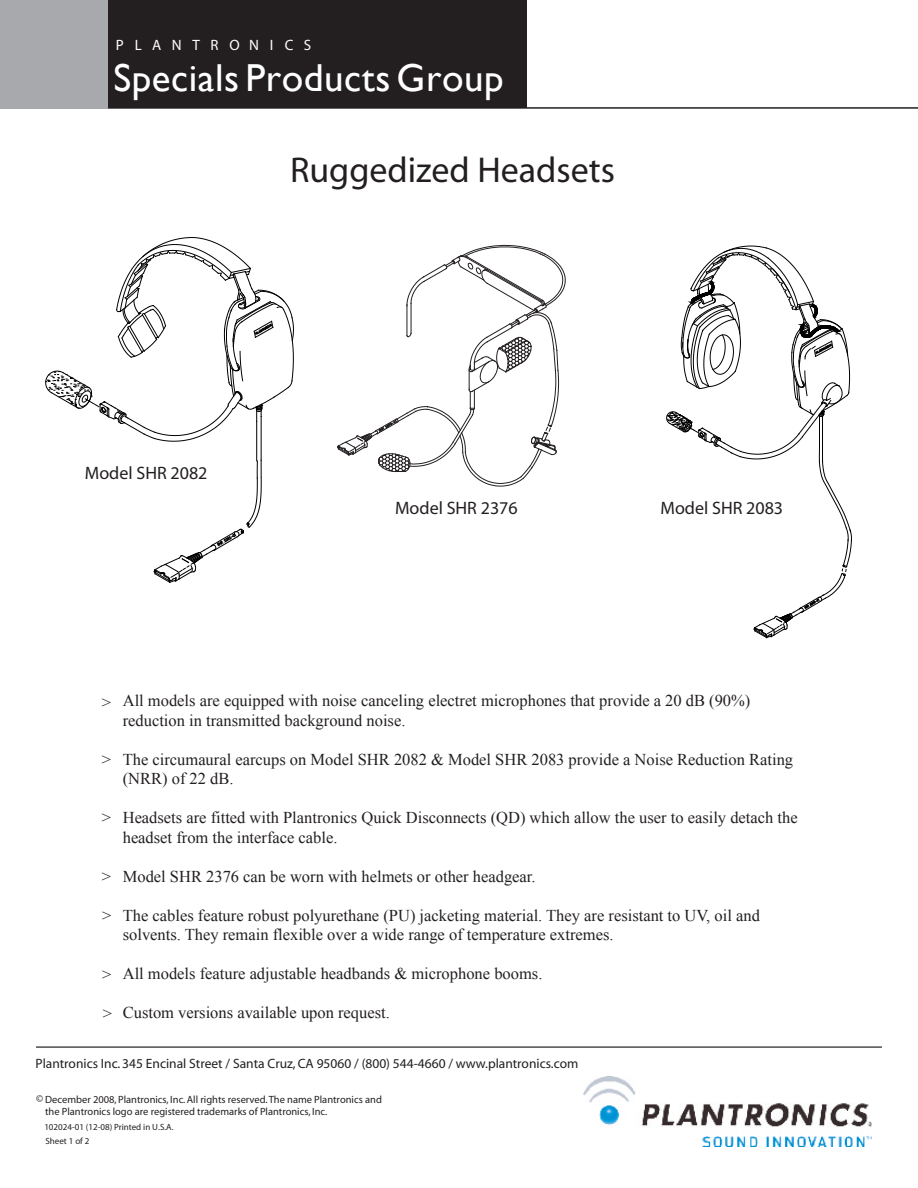
<style>
.page{position:relative;width:918px;height:1188px;background:#fff}
.page>*{position:absolute;margin:0;border:0;box-sizing:border-box;transform-origin:0 0}
.t1{font:39px "Gill Sans";letter-spacing:.015em;color:#fff}
.t2{font:36px "Myriad";color:#231f20}
.t3{font:18px "Myriad";color:#231f20}
.t4{font:16.5px/19.5px "Times New Roman";color:#231f20}
.t5{font:15px "Myriad";letter-spacing:.71em;color:#fff}
.t6{font:13.5px "Myriad";color:#231f20}
.t7{font:10.5px/12.8px "Myriad";color:#231f20}
.t8{font:9px "Myriad";color:#231f20}
</style>
<div class="page">
<hr style="left:106px;top:107px;width:812px;height:2px;background:#231f20">
<div style="left:102px;top:0;width:424px;height:108px;background:#231f20"></div>
<hr style="left:36px;top:1046px;width:846px;height:2px;background:#231f20">
<div style="left:0;top:0;width:108px;height:109px;background:#a8a9ad"></div>
<svg style="left:337px;top:245px;width:229px;height:242px"></svg>
<img style="left:584px;top:1077px;width:287px;height:70px">
<svg style="left:666px;top:245px;width:186px;height:393px"></svg>
<hr style="left:819px;top:416px;width:1px;height:32px;background:#000">
<hr style="left:256px;top:421px;width:1px;height:40px;background:#000">
<hr style="left:261px;top:416px;width:1px;height:44px;background:#000">
<svg style="left:45px;top:237px;width:249px;height:205px"></svg>
<svg style="left:154px;top:460px;width:108px;height:123px"></svg>
<p class="t5" style="left:116px;top:38px;width:197px">PLANTRONICS</p>
<h1 class="t1" style="left:113px;top:55px;width:392px">Specials Products Group</h1>
<h2 class="t2" style="left:290px;top:152px;width:326px">Ruggedized Headsets</h2>
<p class="t3" style="left:85px;top:464px;width:124px">Model SHR 2082</p>
<p class="t3" style="left:395px;top:499px;width:124px">Model SHR 2376</p>
<p class="t3" style="left:660px;top:499px;width:124px">Model SHR 2083</p>
<p class="t4" style="left:102px;top:692px;width:11px">&gt;</p>
<p class="t4" style="left:102px;top:749px;width:11px">&gt;</p>
<p class="t4" style="left:102px;top:808px;width:11px">&gt;</p>
<p class="t4" style="left:102px;top:866px;width:11px">&gt;</p>
<p class="t4" style="left:102px;top:906px;width:11px">&gt;</p>
<p class="t4" style="left:102px;top:964px;width:11px">&gt;</p>
<p class="t4" style="left:103px;top:1003px;width:11px">&gt;</p>
<p class="t4" style="left:123px;top:691px;width:629px">All models are equipped with noise canceling electret microphones that provide a 20 dB (90%) reduction in transmitted background noise.</p>
<p class="t4" style="left:123px;top:749px;width:672px">The circumaural earcups on Model SHR 2082 &amp; Model SHR 2083 provide a Noise Reduction Rating (NRR) of 22 dB.</p>
<p class="t4" style="left:123px;top:808px;width:676px">Headsets are fitted with Plantronics Quick Disconnects (QD) which allow the user to easily detach the headset from the interface cable.</p>
<p class="t4" style="left:123px;top:866px;width:414px">Model SHR 2376 can be worn with helmets or other headgear.</p>
<p class="t4" style="left:123px;top:905px;width:639px">The cables feature robust polyurethane (PU) jacketing material. They are resistant to UV, oil and solvents. They remain flexible over a wide range of temperature extremes.</p>
<p class="t4" style="left:123px;top:964px;width:421px">All models feature adjustable headbands &amp; microphone booms.</p>
<p class="t4" style="left:123px;top:1003px;width:269px">Custom versions available upon request.</p>
<p class="t6" style="left:36px;top:1056px;width:544px">Plantronics Inc. 345 Encinal Street / Santa Cruz,CA 95060 / (800) 544-4660 / www.plantronics.com</p>
<p class="t7" style="left:45px;top:1093px;width:338px;text-indent:-9px">© December 2008, Plantronics, Inc.All rights reserved.The name Plantronics and the Plantronics logo are registered trademarks of Plantronics, Inc.</p>
<p class="t8" style="left:44px;top:1123px;width:131px">102024-01 (12-08) Printed in U.S.A.</p>
<p class="t8" style="left:46px;top:1137px;width:45px">Sheet 1 of 2</p>
</div>
